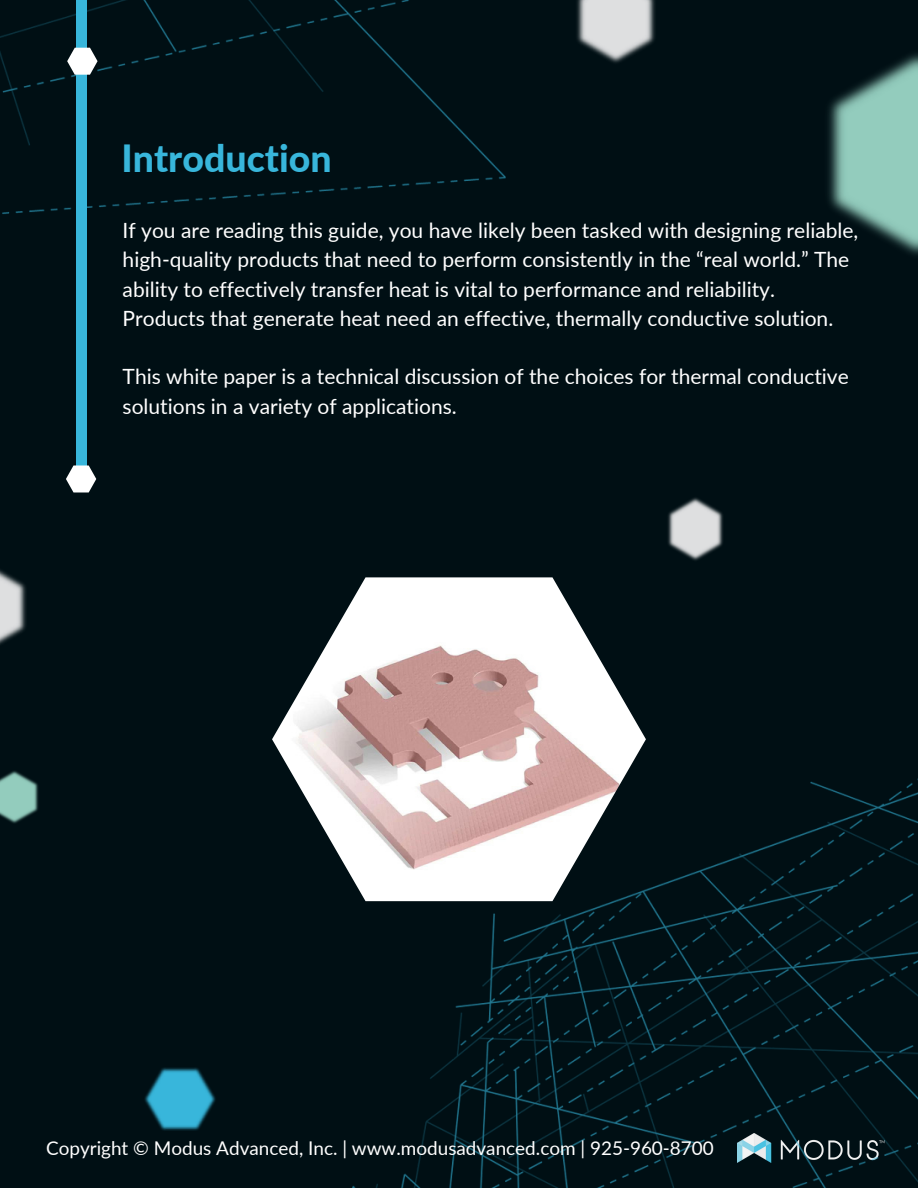
<style>
.page{position:relative;width:918px;height:1188px;background:#000f14}
.page>*{position:absolute;margin:0;border:0;box-sizing:border-box;transform-origin:0 0}
.t1{font:800 37.5px "Lato";color:#38b6db}
.t2{font:21px/29.2px "Lato";color:#fff}
.t3{font:18.9px "Lato";color:#fff}
</style>
<div class="page">
<img style="left:0;top:0;width:506px;height:376px">
<div style="left:77px;top:0;width:10px;height:484px;background:#38b6db"></div>
<svg style="left:67px;top:48px;width:31px;height:27px"></svg>
<img style="left:577px;top:0;width:78px;height:63px">
<img style="left:0;top:771px;width:38px;height:53px">
<img style="left:0;top:570px;width:26px;height:75px">
<svg style="left:66px;top:465px;width:30px;height:27px"></svg>
<img style="left:668px;top:497px;width:55px;height:64px">
<img style="left:828px;top:53px;width:90px;height:202px">
<img style="left:144px;top:1067px;width:72px;height:64px">
<img style="left:352px;top:778px;width:566px;height:410px">
<img style="left:272px;top:577px;width:374px;height:324px">
<p class="t1" style="left:121px;top:135px;width:212px">Introduction</p>
<p class="t2" style="left:123px;top:215px;width:737px">If you are reading this guide, you have likely been tasked with designing reliable, high-quality products that need to perform consistently in the “real world.” The ability to effectively transfer heat is vital to performance and reliability.<br>Products that generate heat need an effective, thermally conductive solution.</p>
<p class="t2" style="left:123px;top:362px;width:728px">This white paper is a technical discussion of the choices for thermal conductive solutions in a variety of applications.</p>
<p class="t3" style="left:46px;top:1137px;width:669px">Copyright © Modus Advanced, Inc. | www.modusadvanced.com | 925-960-8700</p>
</div>
